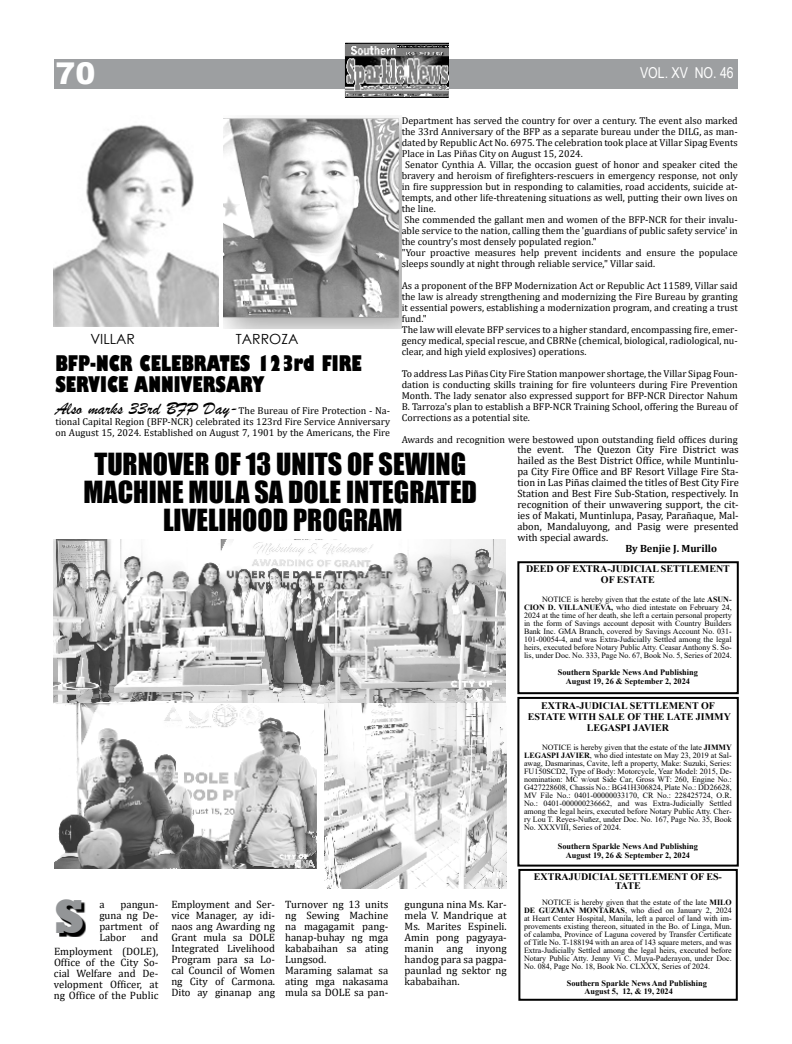
<style>
.page{position:relative;width:792px;height:1044px;background:#fff}
.page>*{position:absolute;margin:0;border:0;box-sizing:border-box;transform-origin:0 0}
.t1{font:800 49px "Rockwell";color:#939597}
.t2{font:900 30px "Arial";color:#fff}
.t3{font:28px/28px "Impact";color:#000;text-align:center}
.t4{font:800 condensed 21px/21px "Gill Sans";color:#000}
.t5{font:15px "Arial Narrow";color:#fff}
.t6{font:14px "Century Gothic";color:#000}
.t7{font:10.7px/11px "Cambria";color:#000;text-align:justify}
.t8{font:10.5px/11px "Cambria";color:#000;text-align:justify}
.t9{font:700 10.5px "Cambria";color:#000}
.t10{font:10px/11px "Cambria";color:#000;text-align:justify}
.t11{font:700 10px/11px "Times New Roman";color:#000;text-align:center}
.t12{font:700 8.3px/8.5px "Times New Roman";color:#000;text-align:center}
.t13{font:8px/8px "Times New Roman";color:#000;text-align:justify}
.s1{font-size:10px}
.s2{font-family:"Brush Script";font-size:18px}
.s3{font-weight:700}
</style>
<div class="page">
<div style="left:54px;top:59px;width:684px;height:29px;background:#9d9fa1"></div>
<svg style="left:345px;top:43px;width:104px;height:55px"></svg>
<img style="left:346px;top:44px;width:102px;height:53px">
<div style="left:518px;top:869px;width:220px;height:132px;border:2px solid #000"></div>
<div style="left:517px;top:697px;width:222px;height:170px;border:2px solid #000"></div>
<div style="left:517px;top:561px;width:222px;height:133px;border:2px solid #000"></div>
<img style="left:54px;top:539px;width:451px;height:164px">
<img style="left:54px;top:703px;width:262px;height:166px">
<img style="left:324px;top:703px;width:183px;height:185px">
<svg style="left:59px;top:902px;width:27px;height:35px"></svg>
<img style="left:54px;top:125px;width:165px;height:202px">
<img style="left:223px;top:117px;width:179px;height:212px">
<h2 class="t2" style="left:55px;top:56px;width:42px">70</h2>
<h3 class="t5" style="left:640px;top:64px;width:95px">VOL. XV NO. 46</h3>
<p class="t10" style="left:402px;top:116px;width:338px">Department has served the country for over a century. The event also marked</p>
<p class="t10" style="left:402px;top:127px;width:338px">the 33rd Anniversary of the BFP as a separate bureau under the DILG, as man-</p>
<p class="t10" style="left:402px;top:137px;width:338px">dated by Republic Act No. 6975. The celebration took place at Villar Sipag Events</p>
<p class="t10" style="left:402px;top:149px;width:183px">Place in Las Piñas City on August 15, 2024.</p>
<p class="t10" style="left:405px;top:160px;width:334px">Senator Cynthia A. Villar, the occasion guest of honor and speaker cited the</p>
<p class="t10" style="left:402px;top:170px;width:338px">bravery and heroism of firefighters-rescuers in emergency response, not only</p>
<p class="t10" style="left:402px;top:181px;width:338px">in fire suppression but in responding to calamities, road accidents, suicide at-</p>
<p class="t10" style="left:402px;top:193px;width:338px">tempts, and other life-threatening situations as well, putting their own lives on</p>
<p class="t10" style="left:402px;top:204px;width:35px">the line.</p>
<p class="t10" style="left:404px;top:215px;width:335px">She commended the gallant men and women of the BFP-NCR for their invalu-</p>
<p class="t10" style="left:402px;top:226px;width:338px">able service to the nation, calling them the 'guardians of public safety service' in</p>
<p class="t10" style="left:402px;top:237px;width:196px">the country's most densely populated region."</p>
<p class="t10" style="left:402px;top:248px;width:338px">"Your proactive measures help prevent incidents and ensure the populace</p>
<p class="t10" style="left:402px;top:259px;width:255px">sleeps soundly at night through reliable service," Villar said.</p>
<p class="t10" style="left:402px;top:281px;width:338px;text-align:left">As a proponent of the BFP Modernization Act or Republic Act 11589, Villar said the law is already strengthening and modernizing the Fire Bureau by granting it essential powers, establishing a modernization program, and creating a trust fund."<br>The law will elevate BFP services to a higher standard, encompassing fire, emer&shy;gency medical, special rescue, and CBRNe (chemical, biological, radiological, nu&shy;clear, and high yield explosives) operations.</p>
<p class="t10" style="left:402px;top:369px;width:338px">To address Las Piñas City Fire Station manpower shortage, the Villar Sipag Foun&shy;dation is conducting skills training for fire volunteers during Fire Prevention Month. The lady senator also expressed support for BFP-NCR Director Nahum B. Tarroza's plan to establish a BFP-NCR Training School, offering the Bureau of Corrections as a potential site.</p>
<p class="t10" style="left:402px;top:434px;width:338px">Awards and recognition were bestowed upon outstanding field offices during</p>
<p class="t8" style="left:517px;top:445px;width:223px"><span class="s1">t</span>he event. The Quezon City Fire District was hailed as the Best District Office, while Muntinlu&shy;pa City Fire Office and BF Resort Village Fire Sta&shy;tion in Las Piñas claimed the titles of Best City Fire Station and Best Fire Sub-Station, respectively. In recognition of their unwavering support, the cit&shy;ies of Makati, Muntinlupa, Pasay, Parañaque, Mal&shy;abon, Mandaluyong, and Pasig were presented with special awards.</p>
<p class="t9" style="left:625px;top:541px;width:93px">By Benjie J. Murillo</p>
<h3 class="t6" style="left:90px;top:331px;width:46px">VILLAR</h3>
<h3 class="t6" style="left:236px;top:331px;width:64px">TARROZA</h3>
<h3 class="t4" style="left:55px;top:354px;width:308px">BFP-NCR CELEBRATES 123rd FIRE<br>SERVICE ANNIVERSARY</h3>
<p class="t10" style="left:55px;top:406px;width:336px"><span class="s2">Also marks 33rd BFP Day-</span>The Bureau of Fire Protection - Na&shy;tional Capital Region (BFP-NCR) celebrated its 123rd Fire Service Anniversary on August 15, 2024. Established on August 7, 1901 by the Americans, the Fire</p>
<h3 class="t3" style="left:83px;top:451px;width:395px">TURNOVER OF 13 UNITS OF SEWING<br>MACHINE MULA SA DOLE INTEGRATED<br>LIVELIHOOD PROGRAM</h3>
<p class="t11" style="left:526px;top:564px;width:205px">DEED OF EXTRA-JUDICIAL SETTLEMENT<br>OF ESTATE</p>
<p class="t13" style="left:524px;top:596px;width:209px;text-indent:18px">NOTICE is hereby given that the estate of the late <span class="s3">ASUN-CION D. VILLANUEVA,</span> who died intestate on February 24, 2024 at the time of her death, she left a certain personal property in the form of Savings account deposit with Country Builders Bank Inc. GMA Branch, covered by Savings Account No. 031- 101-00054-4, and was Extra-Judicially Settled among the legal heirs, executed before Notary Public Atty. Ceasar Anthony S. So&shy;lis, under Doc. No. 333, Page No. 67, Book No. 5, Series of 2024.</p>
<p class="t12" style="left:558px;top:669px;width:142px">Southern Sparkle News And Publishing<br>August 19, 26 &amp; September 2, 2024</p>
<h1 class="t1" style="left:54px;top:899px;width:32px">S</h1>
<p class="t7" style="left:99px;top:899px;width:61px;text-indent:21px">pangun&shy;guna ng De&shy;partment of</p>
<p class="t7" style="left:99px;top:899px;width:7px">a</p>
<p class="t7" style="left:54px;top:931px;width:106px;line-height:14.3px;text-align:right">and<br>Employment (DOLE),</p>
<p class="t7" style="left:54px;top:957px;width:106px">Office of the City So&shy;cial Welfare and De&shy;velopment Officer, at ng Office of the Public</p>
<p class="t7" style="left:99px;top:932px;width:28px">Labor</p>
<p class="t7" style="left:171px;top:899px;width:105px">Employment and Ser&shy;vice Manager, ay idi&shy;naos ang Awarding ng Grant mula sa DOLE Integrated Livelihood Program para sa Lo&shy;cal Council of Women ng City of Carmona.<br>Dito ay ginanap ang</p>
<p class="t7" style="left:285px;top:899px;width:105px;text-align:left">Turnover ng 13 units ng Sewing Machine na magagamit pang&shy;hanap-buhay ng mga kababaihan sa ating<br>Lungsod.<br>Maraming salamat sa ating mga nakasama mula sa DOLE sa pan-</p>
<p class="t7" style="left:405px;top:899px;width:104px">gunguna nina Ms. Kar&shy;mela V. Mandrique at Ms. Marites Espineli.<br>Amin pong pagyaya&shy;manin ang inyong handog para sa pagpa&shy;paunlad ng sektor ng kababaihan.</p>
<p class="t11" style="left:528px;top:701px;width:205px">EXTRA-JUDICIAL SETTLEMENT OF<br>ESTATE WITH SALE OF THE LATE JIMMY<br>LEGASPI JAVIER</p>
<p class="t13" style="left:524px;top:744px;width:209px;text-indent:18px">NOTICE is hereby given that the estate of the late <span class="s3">JIMMY LEGASPI JAVIER</span>, who died intestate on May 23, 2019 at Sal&shy;awag, Dasmarinas, Cavite, left a property, Make: Suzuki, Series:<br>FU150SCD2, Type of Body: Motorcycle, Year Model: 2015, De&shy;nomination: MC w/out Side Car, Gross WT: 260, Engine No.:<br>G427228608, Chassis No.: BG41H306824, Plate No.: DD26628, MV File No.: 0401-00000033170, CR No.: 228425724, O.R.<br>No.: 0401-000000236662, and was Extra-Judicially Settled among the legal heirs, executed before Notary Public Atty. Cher&shy;ry Lou T. Reyes-Nuñez, under Doc. No. 167, Page No. 35, Book No. XXXVIII, Series of 2024.</p>
<p class="t12" style="left:558px;top:843px;width:142px">Southern Sparkle News And Publishing<br>August 19, 26 &amp; September 2, 2024</p>
<p class="t11" style="left:534px;top:873px;width:190px;line-height:9px">EXTRAJUDICIAL SETTLEMENT OF ES-<br>TATE</p>
<p class="t13" style="left:524px;top:899px;width:209px;text-indent:18px">NOTICE is hereby given that the estate of the late <span class="s3">MILO DE GUZMAN MONTARAS</span>, who died on January 2, 2024 at Heart Center Hospital, Manila, left a parcel of land with im&shy;provements existing thereon, situated in the Bo. of Linga, Mun. of calamba, Province of Laguna covered by Transfer Certificate of Title No. T-188194 with an area of 143 square meters, and was Extra-Judicially Settled among the legal heirs, executed before Notary Public Atty. Jenny Vi C. Muya-Paderayon, under Doc.<br>No. 084, Page No. 18, Book No. CLXXX, Series of 2024.</p>
<p class="t12" style="left:585px;top:979px;width:124px;text-align:left;text-indent:-18px">Southern Sparkle News And Publishing<br>August 5, 12, &amp; 19, 2024</p>
</div>
